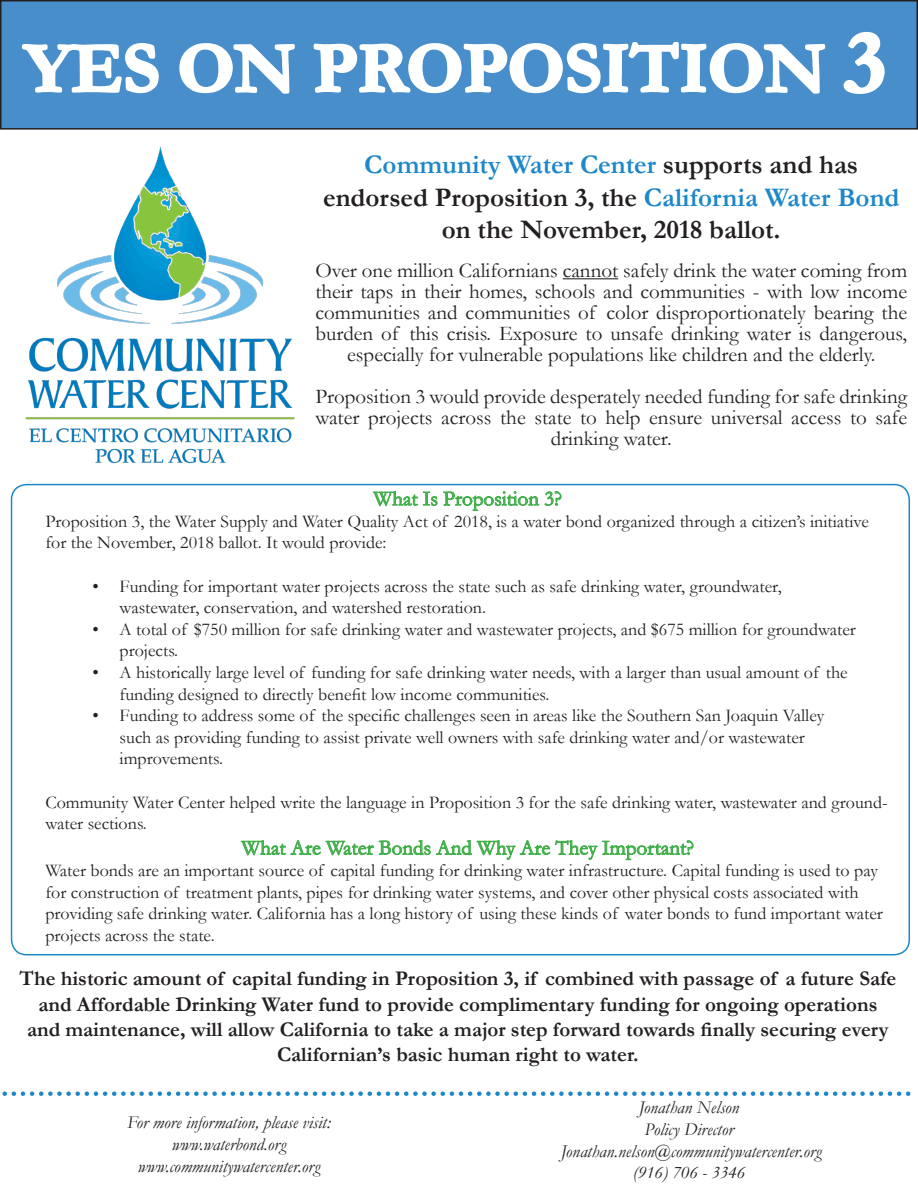
<style>
.page{position:relative;width:918px;height:1188px;background:#fff}
.page>*{position:absolute;margin:0;border:0;box-sizing:border-box;transform-origin:0 0}
.t1{font:700 72px "Garamond";color:#fff}
.t2{font:700 27px/32.4px "Garamond";color:#231f20;text-align:center}
.t3{font:21px/21px "Garamond";color:#231f20;text-align:center}
.t4{font:700 21px/25.2px "Garamond";color:#231f20;text-align:center}
.t5{font:21px "Garamond";color:#40ae49}
.t6{font:18px/21.6px "Garamond";color:#231f20}
.t7{font:italic 18px "Garamond";color:#231f20}
.s1{font-size:90px}
.s2{color:#1d87c9}
</style>
<div class="page">
<div style="left:1px;top:1px;width:916px;height:128px;background:#488ecb"></div>
<div style="left:0;top:0;width:918px;height:130px;border:2px solid #231f20"></div>
<svg style="left:21px;top:43px;width:138px;height:51px"></svg>
<svg style="left:178px;top:43px;width:118px;height:87px"></svg>
<svg style="left:312px;top:0;width:515px;height:280px"></svg>
<svg style="left:843px;top:31px;width:42px;height:63px"></svg>
<img style="left:25px;top:130px;width:290px;height:354px">
<hr style="left:563px;top:278px;width:55px;height:1px;background:#231f20">
<svg style="left:2px;top:1091px;width:909px;height:5px"></svg>
<svg style="left:373px;top:491px;width:189px;height:20px"></svg>
<svg style="left:240px;top:840px;width:454px;height:21px"></svg>
<p class="t1" style="left:25px;top:20px;width:863px">YES ON PROPOSITION <span class="s1">3</span></p>
<p class="t2" style="left:323px;top:149px;width:578px"><span class="s2">Community Water Center</span> supports and has endorsed Proposition 3, the <span class="s2">California Water Bond </span>on the November, 2018 ballot.</p>
<p class="t3" style="left:315px;top:260px;width:593px">Over one million Californians cannot safely drink the water coming from their taps in their homes, schools and communities - with low income communities and communities of color disproportionately bearing the burden of this crisis. Exposure to unsafe drinking water is dangerous, especially for vulnerable populations like children and the elderly.</p>
<p class="t3" style="left:315px;top:386px;width:593px">Proposition 3 would provide desperately needed funding for safe drinking water projects across the state to help ensure universal access to safe drinking water.</p>
<p class="t5" style="left:373px;top:484px;width:190px">What Is Proposition 3?</p>
<p class="t6" style="left:45px;top:510px;width:825px">Proposition 3, the Water Supply and Water Quality Act of 2018, is a water bond organized through a citizen’s initiative for the November, 2018 ballot. It would provide:</p>
<p class="t6" style="left:120px;top:575px;width:664px;text-indent:-27px">• Funding for important water projects across the state such as safe drinking water, groundwater, wastewater, conservation, and watershed restoration.</p>
<p class="t6" style="left:120px;top:618px;width:738px;text-indent:-27px">• A total of $750 million for safe drinking water and wastewater projects, and $675 million for groundwater projects.</p>
<p class="t6" style="left:120px;top:661px;width:730px;text-indent:-27px">• A historically large level of funding for safe drinking water needs, with a larger than usual amount of the funding designed to directly benefit low income communities.</p>
<p class="t6" style="left:120px;top:704px;width:706px;text-indent:-27px">• Funding to address some of the specific challenges seen in areas like the Southern San Joaquin Valley such as providing funding to assist private well owners with safe drinking water and/or wastewater improvements.</p>
<p class="t6" style="left:45px;top:791px;width:844px">Community Water Center helped write the language in Proposition 3 for the safe drinking water, wastewater and ground&shy;water sections.</p>
<p class="t5" style="left:241px;top:834px;width:454px">What Are Water Bonds And Why Are They Important?</p>
<p class="t6" style="left:45px;top:859px;width:839px">Water bonds are an important source of capital funding for drinking water infrastructure. Capital funding is used to pay for construction of treatment plants, pipes for drinking water systems, and cover other physical costs associated with providing safe drinking water. California has a long history of using these kinds of water bonds to fund important water projects across the state.</p>
<p class="t4" style="left:19px;top:966px;width:878px">The historic amount of capital funding in Proposition 3, if combined with passage of a future Safe and Affordable Drinking Water fund to provide complimentary funding for ongoing operations and maintenance, will allow California to take a major step forward towards finally securing every Californian’s basic human right to water.</p>
<p class="t7" style="left:127px;top:1111px;width:205px">For more information, please visit:</p>
<p class="t7" style="left:172px;top:1132px;width:116px">www.waterbond.org</p>
<p class="t7" style="left:138px;top:1154px;width:184px">www.communitywatercenter.org</p>
<p class="t7" style="left:639px;top:1095px;width:102px">Jonathan Nelson</p>
<p class="t7" style="left:644px;top:1117px;width:91px">Policy Director</p>
<p class="t7" style="left:561px;top:1139px;width:262px">Jonathan.nelson@communitywatercenter.org</p>
<p class="t7" style="left:633px;top:1160px;width:114px">(916) 706 - 3346</p>
</div>
